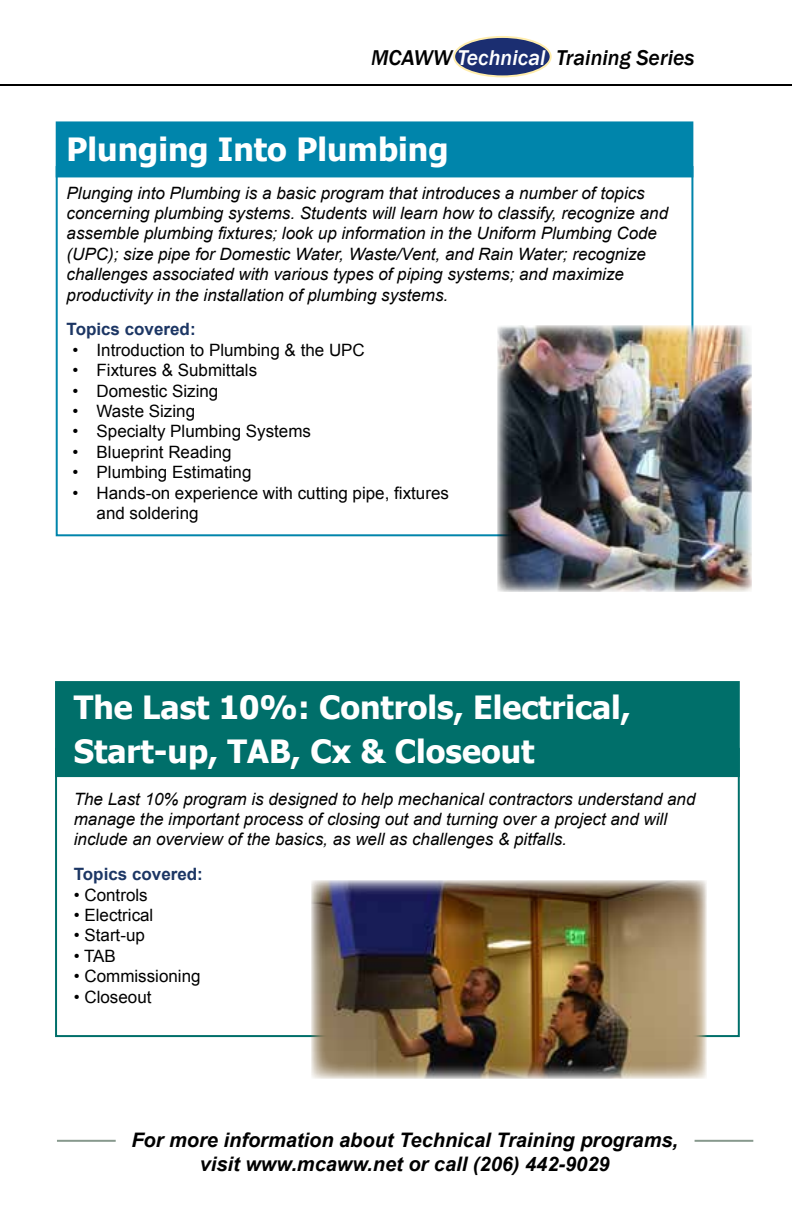
<style>
.page{position:relative;width:792px;height:1224px;background:#fff}
.page>*{position:absolute;margin:0;border:0;box-sizing:border-box;transform-origin:0 0}
.t1{font:700 32px/43.2px "Tahoma";color:#fff}
.t2{font:italic 500 22px "Franklin Gothic";color:#000}
.t3{font:italic 700 20px/24px "Arial";color:#000;text-align:center}
.t4{font:italic 17px/20.4px "Arial";color:#000}
.t5{font:17px/20.4px "Arial";color:#000}
.t6{font:700 17px "Arial";color:#1c3664}
.s1{color:#fff}
</style>
<div class="page">
<div style="left:56px;top:121px;width:637px;height:56px;background:#0085ab;border:2px solid #0085ab"></div>
<hr style="left:57px;top:1140px;width:59px;height:2px;background:#87998d">
<hr style="left:695px;top:1140px;width:58px;height:2px;background:#87998d">
<img style="left:498px;top:325px;width:254px;height:267px">
<div style="left:55px;top:681px;width:685px;height:96px;background:#006f6a;border:2px solid #006f6a"></div>
<img style="left:311px;top:881px;width:395px;height:198px">
<div style="left:454px;top:37px;width:97px;height:39px;background:#1b2e71;border-radius:50%"></div>
<div style="left:453px;top:36px;width:99px;height:41px;border:2px solid #ffedab;border-radius:50%"></div>
<hr style="left:0;top:84px;width:792px;height:2px;background:#000">
<p class="t2" style="left:371px;top:44px;width:325px">MCAWW <span class="s1">Technical</span> Training Series</p>
<h1 class="t1" style="left:67px;top:126px;width:383px">Plunging Into Plumbing</h1>
<p class="t4" style="left:67px;top:183px;width:603px">Plunging into Plumbing is a basic program that introduces a number of topics concerning plumbing systems. Students will learn how to classify, recognize and assemble plumbing fixtures; look up information in the Uniform Plumbing Code (UPC); size pipe for Domestic Water, Waste/Vent, and Rain Water; recognize challenges associated with various types of piping systems; and maximize productivity in the installation of plumbing systems.</p>
<p class="t6" style="left:67px;top:318px;width:131px">Topics covered:</p>
<p class="t5" style="left:73px;top:340px;width:294px">• Introduction to Plumbing &amp; the UPC</p>
<p class="t5" style="left:73px;top:360px;width:186px">• Fixtures &amp; Submittals</p>
<p class="t5" style="left:73px;top:381px;width:147px">• Domestic Sizing</p>
<p class="t5" style="left:73px;top:401px;width:124px">• Waste Sizing</p>
<p class="t5" style="left:73px;top:421px;width:240px">• Specialty Plumbing Systems</p>
<p class="t5" style="left:73px;top:442px;width:161px">• Blueprint Reading</p>
<p class="t5" style="left:73px;top:462px;width:180px">• Plumbing Estimating</p>
<p class="t5" style="left:97px;top:483px;width:354px;text-indent:-24px">• Hands-on experience with cutting pipe, fixtures and soldering</p>
<h1 class="t1" style="left:74px;top:684px;width:559px">The Last 10%: Controls, Electrical,<br>Start-up, TAB, Cx &amp; Closeout</h1>
<p class="t4" style="left:74px;top:789px;width:623px">The Last 10% program is designed to help mechanical contractors understand and manage the important process of closing out and turning over a project and will include an overview of the basics, as well as challenges &amp; pitfalls.</p>
<p class="t6" style="left:74px;top:863px;width:131px">Topics covered:</p>
<p class="t5" style="left:74px;top:885px;width:75px">• Controls</p>
<p class="t5" style="left:74px;top:905px;width:81px">• Electrical</p>
<p class="t5" style="left:74px;top:925px;width:73px">• Start-up</p>
<p class="t5" style="left:74px;top:946px;width:44px">• TAB</p>
<p class="t5" style="left:74px;top:966px;width:128px">• Commissioning</p>
<p class="t5" style="left:74px;top:987px;width:79px">• Closeout</p>
<p class="t3" style="left:131px;top:1128px;width:548px">For more information about Technical Training programs, visit www.mcaww.net or call (206) 442-9029</p>
</div>
